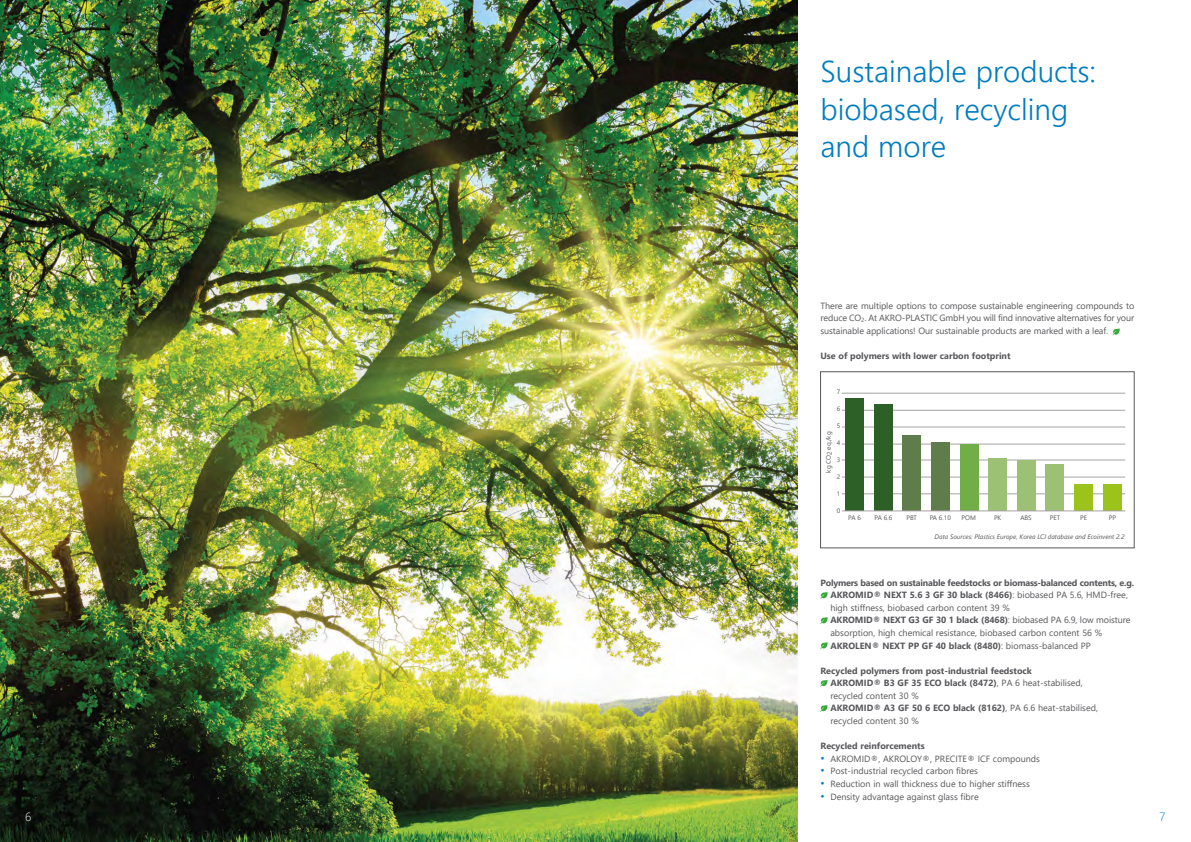
<style>
.page{position:relative;width:1191px;height:842px;background:#fff}
.page>*{position:absolute;margin:0;border:0;box-sizing:border-box;transform-origin:0 0}
.t1{font:300 30px/37.8px "Segoe UI";color:#007cbe}
.t2{font:300 12px "Segoe UI";color:#fff}
.t3{font:300 12px "Segoe UI";color:#007cbe}
.t4{font:9px/12.6px "Segoe UI";color:#58585c;text-align:justify}
.t5{font:700 9px/12.6px "Segoe UI";color:#58585c}
.t6{font:italic 6.5px "Segoe UI";color:#58585c}
.t7{font:6.5px "Segoe UI";color:#58585c}
.s1{font-weight:700}
.s2{font-weight:400}
.s3{font-weight:700;font-size:10px;color:#007cbe}
</style>
<div class="page">
<img style="left:0;top:0;width:797px;height:842px">
<svg style="left:820px;top:592px;width:7px;height:7px"></svg>
<svg style="left:820px;top:617px;width:7px;height:7px"></svg>
<svg style="left:820px;top:642px;width:7px;height:7px"></svg>
<div style="left:820px;top:371px;width:314px;height:177px;background:#fff;border:1px solid #58585c"></div>
<hr style="left:841px;top:393px;width:284px;height:1px;background:#a6a2a3">
<hr style="left:841px;top:410px;width:284px;height:1px;background:#a6a2a3">
<hr style="left:841px;top:427px;width:284px;height:1px;background:#a6a2a3">
<hr style="left:841px;top:444px;width:284px;height:1px;background:#a6a2a3">
<hr style="left:841px;top:460px;width:284px;height:1px;background:#a6a2a3">
<hr style="left:841px;top:477px;width:284px;height:1px;background:#a6a2a3">
<hr style="left:841px;top:494px;width:284px;height:1px;background:#a6a2a3">
<div style="left:845px;top:399px;width:19px;height:112px;background:#2c6026"></div>
<div style="left:874px;top:404px;width:18px;height:107px;background:#2c6026"></div>
<div style="left:902px;top:436px;width:19px;height:75px;background:#5f7d4a"></div>
<div style="left:931px;top:443px;width:18px;height:68px;background:#5f7d4a"></div>
<div style="left:959px;top:444px;width:19px;height:67px;background:#71ae47"></div>
<div style="left:988px;top:459px;width:19px;height:52px;background:#9cc175"></div>
<div style="left:1017px;top:460px;width:18px;height:51px;background:#9cc175"></div>
<div style="left:1045px;top:465px;width:19px;height:46px;background:#9cc175"></div>
<div style="left:1074px;top:484px;width:18px;height:27px;background:#9bc31c"></div>
<div style="left:1102px;top:484px;width:19px;height:27px;background:#9bc31c"></div>
<hr style="left:841px;top:511px;width:284px;height:1px;background:#a6a2a3">
<svg style="left:1112px;top:328px;width:7px;height:7px"></svg>
<svg style="left:820px;top:680px;width:7px;height:7px"></svg>
<svg style="left:820px;top:705px;width:7px;height:7px"></svg>
<h1 class="t1" style="left:820px;top:49px;width:277px">Sustainable products: biobased, recycling and more</h1>
<p class="t4" style="left:820px;top:298px;width:315px">There are multiple options to compose sustainable engineering compounds to reduce CO<sub>2</sub>. At AKRO-PLASTIC GmbH you will find innovative alternatives for your sustainable applications! Our sustainable products are marked with a leaf.</p>
<p class="t5" style="left:820px;top:349px;width:192px">Use of polymers with lower carbon footprint</p>
<p class="t7" style="left:837px;top:386px;width:5px">7</p>
<p class="t7" style="left:837px;top:403px;width:5px">6</p>
<p class="t7" style="left:837px;top:420px;width:5px">5</p>
<p class="t7" style="left:837px;top:437px;width:5px">4</p>
<p class="t7" style="left:837px;top:454px;width:5px">3</p>
<p class="t7" style="left:837px;top:471px;width:5px">2</p>
<p class="t7" style="left:837px;top:488px;width:5px">1</p>
<p class="t7" style="left:837px;top:505px;width:5px">0</p>
<p class="t7" style="left:822px;top:473px;width:43px;rotate:-90deg">kg CO2 eq./kg</p>
<p class="t7" style="left:848px;top:512px;width:14px">PA 6</p>
<p class="t7" style="left:874px;top:512px;width:19px">PA 6.6</p>
<p class="t7" style="left:906px;top:512px;width:12px">PBT</p>
<p class="t7" style="left:929px;top:512px;width:23px">PA 6.10</p>
<p class="t7" style="left:961px;top:512px;width:16px">POM</p>
<p class="t7" style="left:994px;top:512px;width:9px">PK</p>
<p class="t7" style="left:1020px;top:512px;width:13px">ABS</p>
<p class="t7" style="left:1050px;top:512px;width:12px">PET</p>
<p class="t7" style="left:1080px;top:512px;width:8px">PE</p>
<p class="t7" style="left:1108px;top:512px;width:9px">PP</p>
<p class="t6" style="left:934px;top:531px;width:191px">Data Sources: Plastics Europe, Korea LCI database and Ecoinvent 2.2</p>
<p class="t4" style="left:830px;top:575px;width:305px;text-align:left;text-indent:-10px"><span class="s1">Polymers based on sustainable feedstocks or biomass-balanced contents, e.g.<br>AKROMID® NEXT 5.6 3 GF 30 black (8466)</span>: biobased PA 5.6, HMD-free, high stiffness, biobased carbon content 39 %<br><span class="s1">AKROMID® NEXT G3 GF 30 1 black (8468)</span>: biobased PA 6.9, low moisture absorption, high chemical resistance, biobased carbon content 56 % <span class="s1">AKROLEN® NEXT PP GF 40 black (8480)</span>: biomass-balanced PP</p>
<p class="t5" style="left:830px;top:663px;width:269px;text-indent:-10px">Recycled polymers from post-industrial feedstock<br>AKROMID® B3 GF 35 ECO black (8472)<span class="s2">, PA 6 heat-stabilised, recycled content 30 %<br></span>AKROMID® A3 GF 50 6 ECO black (8162)<span class="s2">, PA 6.6 heat-stabilised, recycled content 30 %</span></p>
<p class="t5" style="left:820px;top:739px;width:106px">Recycled reinforcements</p>
<p class="t4" style="left:820px;top:751px;width:221px"><span class="s3">•</span> AKROMID®, AKROLOY®, PRECITE® ICF compounds</p>
<p class="t4" style="left:820px;top:764px;width:159px"><span class="s3">•</span> Post-industrial recycled carbon fibres</p>
<p class="t4" style="left:820px;top:777px;width:211px"><span class="s3">•</span> Reduction in wall thickness due to higher stiffness</p>
<p class="t4" style="left:820px;top:789px;width:160px"><span class="s3">•</span> Density advantage against glass fibre</p>
<h2 class="t2" style="left:25px;top:805px;width:8px">6</h2>
<h2 class="t3" style="left:1159px;top:805px;width:7px">7</h2>
</div>
